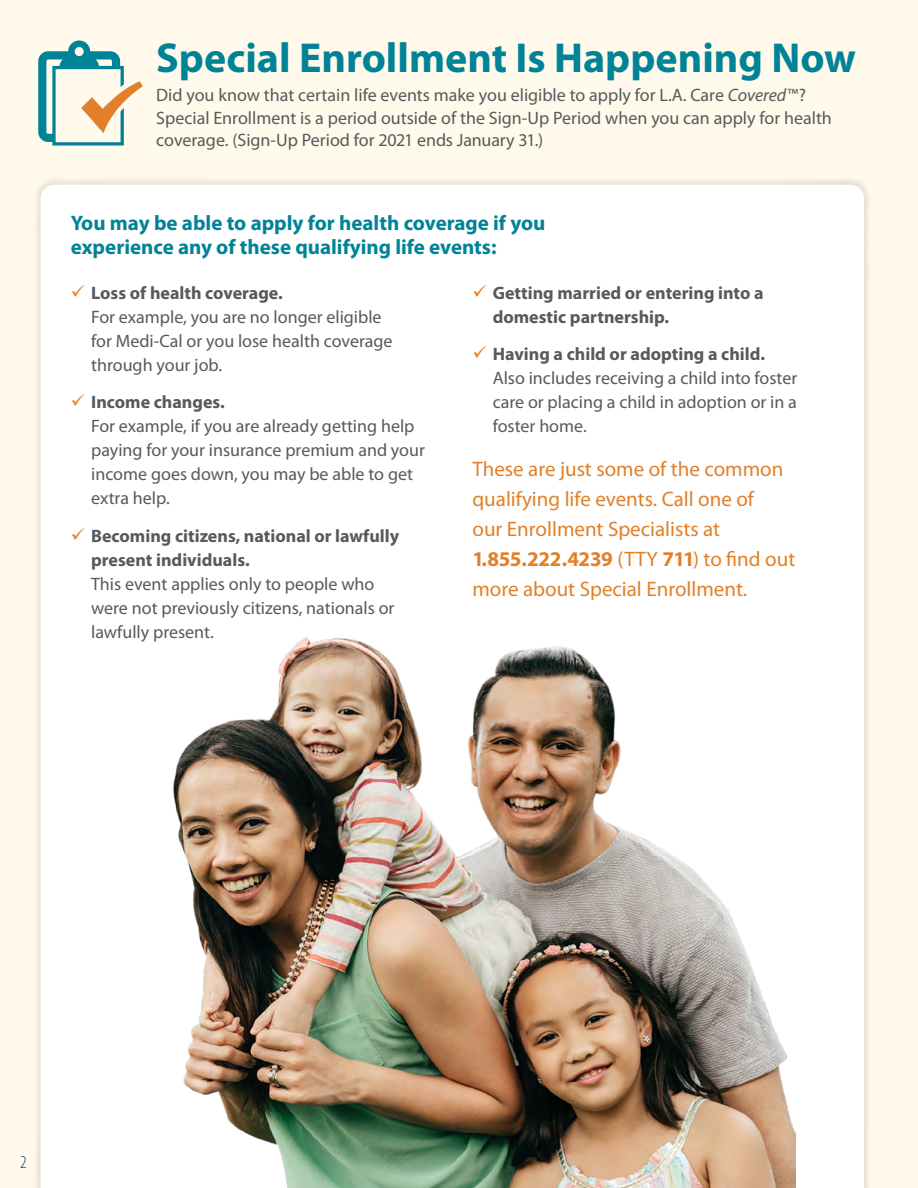
<style>
.page{position:relative;width:918px;height:1188px;background:#fffaeb}
.page>*{position:absolute;margin:0;border:0;box-sizing:border-box;transform-origin:0 0}
.t1{font:700 42px "Myriad Pro";color:#008397}
.t2{font:21px/30px "Myriad Pro";color:#e28029}
.t3{font:700 21px/24px "Myriad Pro";color:#008397}
.t4{font:18px/24px "Myriad Pro";color:#58595b}
.t5{font:700 18px/24px "Myriad Pro";color:#58595b}
.t6{font:300 condensed 18px "Myriad Pro";color:#00495c}
.s1{font-style:italic}
.s2{font-weight:700}
</style>
<div class="page">
<div style="left:32px;top:176px;width:841px;height:1012px;background:#000;opacity:.2"></div>
<div style="left:40px;top:185px;width:824px;height:1003px;background:#fff"></div>
<img style="left:32px;top:633px;width:763px;height:555px">
<svg style="left:38px;top:40px;width:105px;height:106px"></svg>
<svg style="left:72px;top:285px;width:12px;height:12px"></svg>
<svg style="left:72px;top:394px;width:12px;height:12px"></svg>
<svg style="left:72px;top:528px;width:12px;height:12px"></svg>
<svg style="left:474px;top:285px;width:12px;height:12px"></svg>
<svg style="left:474px;top:346px;width:12px;height:12px"></svg>
<h2 class="t1" style="left:156px;top:30px;width:701px">Special Enrollment Is Happening Now</h2>
<p class="t4" style="left:156px;top:84px;width:677px;line-height:22.5px">Did you know that certain life events make you eligible to apply for L.A. Care <span class="s1">Covered</span>™?<br>Special Enrollment is a period outside of the Sign-Up Period when you can apply for health coverage. (Sign-Up Period for 2021 ends January 31.)</p>
<p class="t3" style="left:71px;top:211px;width:476px">You may be able to apply for health coverage if you experience any of these qualifying life events:</p>
<p class="t4" style="left:91px;top:280px;width:303px"><span class="s2">Loss of health coverage.<br></span>For example, you are no longer eligible for Medi-Cal or you lose health coverage through your job.</p>
<p class="t4" style="left:91px;top:390px;width:335px"><span class="s2">Income changes.<br></span>For example, if you are already getting help paying for your insurance premium and your income goes down, you may be able to get extra help.</p>
<p class="t4" style="left:91px;top:523px;width:309px"><span class="s2">Becoming citizens, national or lawfully present individuals.<br></span>This event applies only to people who were not previously citizens, nationals or lawfully present.</p>
<p class="t5" style="left:493px;top:280px;width:272px">Getting married or entering into a domestic partnership.</p>
<p class="t4" style="left:493px;top:342px;width:306px"><span class="s2">Having a child or adopting a child.<br></span>Also includes receiving a child into foster care or placing a child in adoption or in a foster home.</p>
<p class="t2" style="left:472px;top:453px;width:324px">These are just some of the common qualifying life events. Call one of<br>our Enrollment Specialists at <span class="s2">1.855.222.4239</span> (TTY <span class="s2">711</span>) to find out more about Special Enrollment.</p>
<p class="t6" style="left:20px;top:1152px;width:8px">2</p>
</div>
